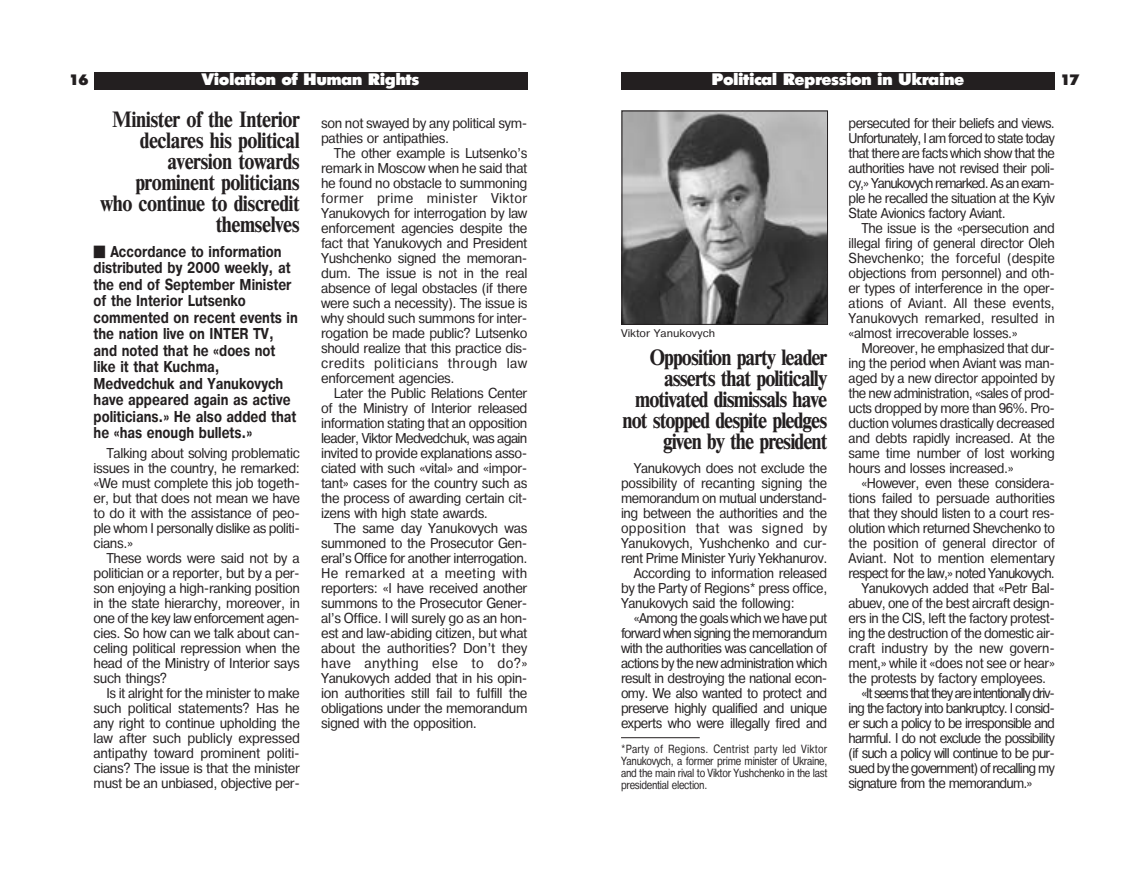
<style>
.page{position:relative;width:1148px;height:893px;background:#fff}
.page>*{position:absolute;margin:0;border:0;box-sizing:border-box;transform-origin:0 0}
.t1{font:700 21px/21px "Times ET";letter-spacing:-.04em;color:#231f20;text-align:right;scale:.9 1}
.t2{font:700 16.5px "Futuris Extra";letter-spacing:-.035em;color:#fff}
.t3{font:700 15px/16.5px "Pragmatica";color:#231f20;scale:.8 1}
.t4{font:700 15px "Futuris Extra";color:#231f20}
.t5{font:13.5px/15px "Pragmatica";letter-spacing:-.035em;color:#231f20;text-align:justify;scale:.92 1}
.t6{font:13.5px/15px "Pragmatica";letter-spacing:-.035em;color:#231f20;text-align:justify;scale:.9 1}
.t7{font:13.5px "Pragmatica";letter-spacing:-.07em;color:#231f20;scale:.9 1}
.t8{font:13.5px "Pragmatica";letter-spacing:-.065em;color:#231f20;scale:.9 1}
.t9{font:13.5px "Pragmatica";letter-spacing:-.015em;color:#231f20;scale:.9 1}
.t10{font:13.5px "Pragmatica";letter-spacing:-.09em;color:#231f20;scale:.9 1}
.t11{font:13.5px "Pragmatica";letter-spacing:-.06em;color:#231f20;scale:.9 1}
.t12{font:13.5px "Pragmatica";letter-spacing:-.01em;color:#231f20;scale:.9 1}
.t13{font:13.5px "Pragmatica";letter-spacing:.03em;color:#231f20;scale:.9 1}
.t14{font:11.25px/12px "Pragmatica";letter-spacing:-.03em;color:#231f20;text-align:justify;scale:.8 1}
.t15{font:10.5px "Pragmatica";color:#231f20}
</style>
<div class="page">
<div style="left:621px;top:72px;width:433px;height:17px;background:#231f20"></div>
<div style="left:94px;top:72px;width:433px;height:17px;background:#231f20"></div>
<hr style="left:621px;top:737px;width:78px;height:1px;background:#231f20">
<img style="left:623px;top:113px;width:203px;height:210px">
<div style="left:621px;top:111px;width:207px;height:214px;border:1px solid #231f20"></div>
<p class="t4" style="left:69px;top:74px;width:21px">16</p>
<p class="t2" style="left:202px;top:73px;width:219px">Violation of Human Rights</p>
<h1 class="t1" style="left:101px;top:110px;width:223px">Minister of the Interior declares his political aversion towards prominent politicians who continue to discredit themselves</h1>
<p class="t3" style="left:94px;top:244px;width:257px;text-indent:17px">Accordance to information distributed by 2000 weekly, at the end of September Minister of the Interior Lutsenko commented on recent events in the nation live on INTER TV, and noted that he «does not like it that Kuchma,<br>Medvedchuk and Yanukovych have appeared again as active politicians.» He also added that he «has enough bullets.»</p>
<p class="t5" style="left:94px;top:447px;width:226px;text-indent:13px">Talking about solving problematic issues in the country, he remarked: «We must complete this job togeth&shy;er, but that does not mean we have to do it with the assistance of peo&shy;ple whom I personally dislike as politi&shy;cians.»</p>
<p class="t5" style="left:94px;top:552px;width:226px;text-indent:13px">These words were said not by a politician or a reporter, but by a per&shy;son enjoying a high-ranking position in the state hierarchy, moreover, in one of the key law enforcement agen&shy;cies. So how can we talk about can&shy;celing political repression when the head of the Ministry of Interior says such things?</p>
<p class="t5" style="left:94px;top:687px;width:226px;text-indent:13px">Is it alright for the minister to make such political statements? Has he any right to continue upholding the law after such publicly expressed antipathy toward prominent politi&shy;cians? The issue is that the minister must be an unbiased, objective per-</p>
<p class="t5" style="left:321px;top:117px;width:226px">son not swayed by any political sym&shy;pathies or antipathies.</p>
<p class="t5" style="left:321px;top:147px;width:226px;text-indent:13px">The other example is Lutsenko’s remark in Moscow when he said that he found no obstacle to summoning former prime minister Viktor Yanukovych for interrogation by law enforcement agencies despite the fact that Yanukovych and President Yushchenko signed the memoran&shy;dum. The issue is not in the real absence of legal obstacles (if there were such a necessity). The issue is why should such summons for inter&shy;rogation be made public? Lutsenko should realize that this practice dis&shy;credits politicians through law enforcement agencies.</p>
<p class="t5" style="left:321px;top:387px;width:226px;text-indent:13px">Later the Public Relations Center of the Ministry of Interior released information stating that an opposition leader, Viktor Medvedchuk, was again invited to provide explanations asso&shy;ciated with such «vital» and «impor&shy;tant» cases for the country such as the process of awarding certain cit&shy;izens with high state awards.</p>
<p class="t5" style="left:321px;top:522px;width:226px;text-indent:13px">The same day Yanukovych was summoned to the Prosecutor Gen&shy;eral’s Office for another interrogation.<br>He remarked at a meeting with reporters: «I have received another summons to the Prosecutor Gener&shy;al’s Office. I will surely go as an hon&shy;est and law-abiding citizen, but what about the authorities? Don’t they have anything else to do?» Yanukovych added that in his opin&shy;ion authorities still fail to fulfill the obligations under the memorandum signed with the opposition.</p>
<p class="t2" style="left:711px;top:73px;width:254px">Political Repression in Ukraine</p>
<p class="t4" style="left:1060px;top:73px;width:21px">17</p>
<p class="t15" style="left:621px;top:328px;width:96px">Viktor Yanukovych</p>
<h1 class="t1" style="left:622px;top:349px;width:229px">Opposition party leader asserts that politically motivated dismissals have not stopped despite pledges given by the president</h1>
<p class="t6" style="left:634px;top:462px;width:216px">Yanukovych does not exclude the</p>
<p class="t6" style="left:621px;top:477px;width:231px">possibility of recanting signing the</p>
<p class="t6" style="left:621px;top:492px;width:231px">memorandum on mutual understand-</p>
<p class="t6" style="left:621px;top:507px;width:231px">ing between the authorities and the</p>
<p class="t13" style="left:621px;top:523px;width:231px">opposition that was signed by</p>
<p class="t6" style="left:621px;top:537px;width:231px">Yanukovych, Yushchenko and cur-</p>
<p class="t6" style="left:621px;top:552px;width:231px">rent Prime Minister Yuriy Yekhanurov.</p>
<p class="t6" style="left:634px;top:567px;width:216px">According to information released</p>
<p class="t6" style="left:621px;top:582px;width:231px">by the Party of Regions* press office,</p>
<p class="t6" style="left:621px;top:597px;width:194px">Yanukovych said the following:</p>
<p class="t11" style="left:634px;top:613px;width:216px">«Among the goals which we have put</p>
<p class="t7" style="left:621px;top:628px;width:231px">forward when signing the memorandum</p>
<p class="t6" style="left:621px;top:642px;width:231px">with the authorities was cancellation of</p>
<p class="t8" style="left:621px;top:658px;width:231px">actions by the new administration which</p>
<p class="t6" style="left:621px;top:672px;width:231px">result in destroying the national econ-</p>
<p class="t6" style="left:621px;top:687px;width:231px">omy. We also wanted to protect and</p>
<p class="t6" style="left:621px;top:702px;width:231px">preserve highly qualified and unique</p>
<p class="t6" style="left:621px;top:717px;width:231px">experts who were illegally fired and</p>
<p class="t14" style="left:621px;top:743px;width:259px">*Party of Regions. Centrist party led Viktor Yanukovych, a former prime minister of Ukraine, and the main rival to Viktor Yushchenko in the last presidential election.</p>
<p class="t6" style="left:848px;top:117px;width:231px">persecuted for their beliefs and views.<br>Unfortunately, I am forced to state today that there are facts which show that the authorities have not revised their poli&shy;cy,» Yanukovych remarked. As an exam&shy;ple he recalled the situation at the Kyiv State Avionics factory Aviant.</p>
<p class="t6" style="left:848px;top:222px;width:231px;text-indent:13px">The issue is the «persecution and illegal firing of general director Oleh Shevchenko; the forceful (despite objections from personnel) and oth&shy;er types of interference in the oper&shy;ations of Aviant. All these events, Yanukovych remarked, resulted in «almost irrecoverable losses.»</p>
<p class="t6" style="left:848px;top:342px;width:231px;text-indent:13px">Moreover, he emphasized that dur&shy;ing the period when Aviant was man&shy;aged by a new director appointed by the new administration, «sales of prod&shy;ucts dropped by more than 96%. Pro&shy;duction volumes drastically decreased and debts rapidly increased. At the same time number of lost working hours and losses increased.»</p>
<p class="t6" style="left:861px;top:477px;width:216px">«However, even these considera-</p>
<p class="t6" style="left:848px;top:492px;width:231px">tions failed to persuade authorities</p>
<p class="t6" style="left:848px;top:507px;width:231px">that they should listen to a court res-</p>
<p class="t6" style="left:848px;top:522px;width:231px">olution which returned Shevchenko to</p>
<p class="t9" style="left:848px;top:538px;width:231px">the position of general director of</p>
<p class="t9" style="left:848px;top:553px;width:231px">Aviant. Not to mention elementary</p>
<p class="t8" style="left:848px;top:568px;width:231px">respect for the law,» noted Yanukovych.</p>
<p class="t6" style="left:861px;top:582px;width:216px">Yanukovych added that «Petr Bal-</p>
<p class="t6" style="left:848px;top:597px;width:231px">abuev, one of the best aircraft design-</p>
<p class="t6" style="left:848px;top:612px;width:231px">ers in the CIS, left the factory protest-</p>
<p class="t6" style="left:848px;top:627px;width:231px">ing the destruction of the domestic air-</p>
<p class="t12" style="left:848px;top:643px;width:231px">craft industry by the new govern-</p>
<p class="t6" style="left:848px;top:657px;width:231px">ment,» while it «does not see or hear»</p>
<p class="t6" style="left:848px;top:672px;width:221px">the protests by factory employees.</p>
<p class="t10" style="left:861px;top:688px;width:216px">«It seems that they are intentionally driv-</p>
<p class="t7" style="left:848px;top:703px;width:231px">ing the factory into bankruptcy. I consid-</p>
<p class="t7" style="left:848px;top:718px;width:231px">er such a policy to be irresponsible and</p>
<p class="t7" style="left:848px;top:733px;width:231px">harmful. I do not exclude the possibility</p>
<p class="t7" style="left:848px;top:748px;width:231px">(if such a policy will continue to be pur-</p>
<p class="t7" style="left:848px;top:763px;width:231px">sued by the government) of recalling my</p>
<p class="t7" style="left:848px;top:778px;width:206px">signature from the memorandum.»</p>
</div>
